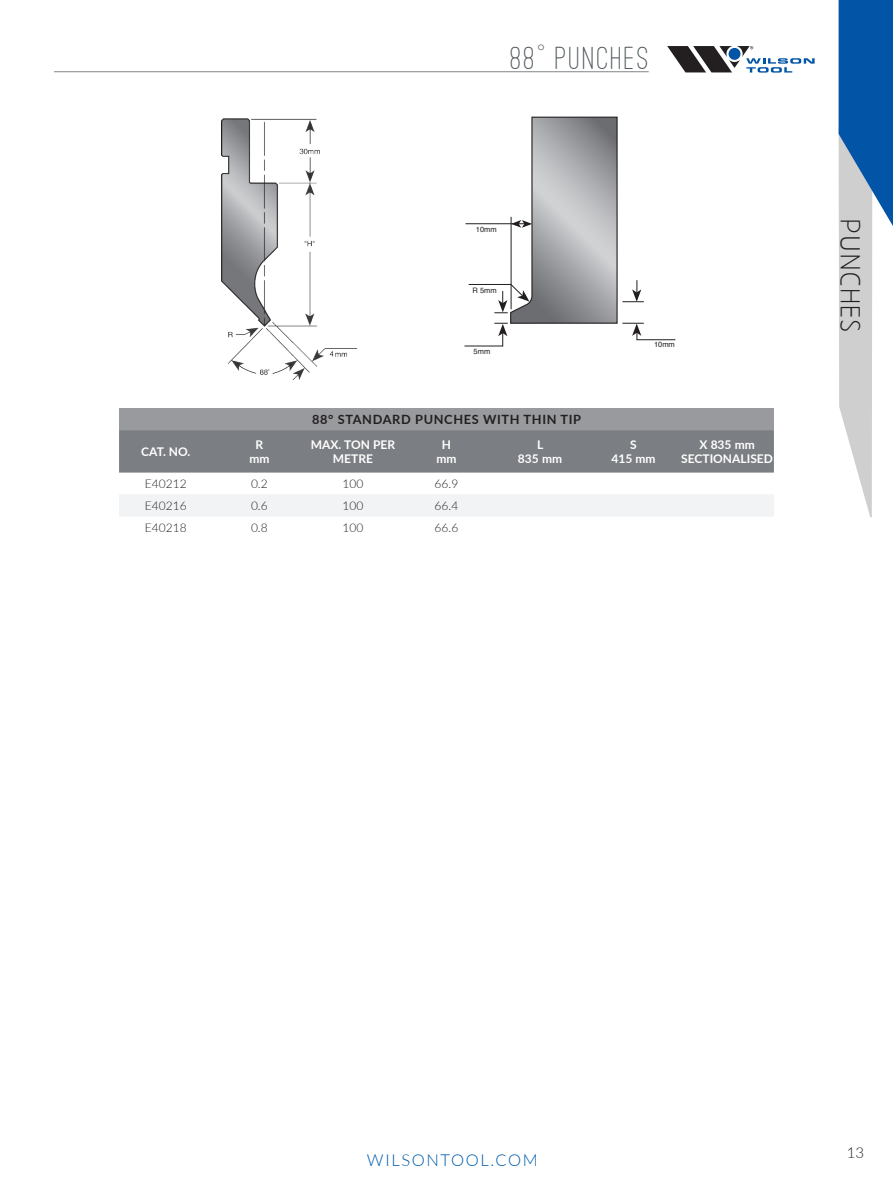
<style>
.page{position:relative;width:893px;height:1188px;background:#fff}
.page>*{position:absolute;margin:0;border:0;box-sizing:border-box;transform-origin:0 0}
.t1{font:500 33px "Ostrich Sans Rounded";letter-spacing:.07em;color:#535a5e}
.t2{font:24px "Aaargh Normal";letter-spacing:.05em;color:#231f20}
.t3{font:300 16.5px "Lato";letter-spacing:.1em;color:#015dab}
.t4{font:300 15px "Lato";color:#231f20}
.t5{font:700 12.75px "Lato";letter-spacing:.05em;color:#231f20}
.t6{font:700 12px/13.5px "Lato";color:#fff;text-align:center}
.t7{font:300 12px "Lato";color:#231f20}
.t8{font:7.5px "Helvetica";color:#231f20}
</style>
<div class="page">
<svg style="left:838px;top:0;width:55px;height:517px"></svg>
<svg style="left:667px;top:46px;width:148px;height:27px"></svg>
<hr style="left:54px;top:71px;width:595px;height:1px;background:#535a5e">
<div style="left:119px;top:408px;width:655px;height:22px;background:#989a9e"></div>
<div style="left:119px;top:430px;width:655px;height:43px;background:#7b7e82"></div>
<div style="left:119px;top:495px;width:655px;height:21px;background:#f2f3f4"></div>
<svg style="left:464px;top:116px;width:212px;height:231px"></svg>
<img style="left:221px;top:118px;width:137px;height:261px">
<p class="t1" style="left:511px;top:38px;width:140px">88<sup>°</sup> PUNCHES</p>
<p class="t8" style="left:476px;top:223px;width:22px">10mm</p>
<h2 class="t2" style="left:864px;top:218px;width:116px;rotate:90deg">PUNCHES</h2>
<p class="t8" style="left:473px;top:284px;width:26px">R 5mm</p>
<p class="t8" style="left:474px;top:346px;width:18px">5mm</p>
<p class="t6" style="left:141px;top:445px;width:51px">CAT. NO.</p>
<p class="t6" style="left:256px;top:438px;width:9px">R</p>
<p class="t6" style="left:249px;top:451px;width:22px">mm</p>
<p class="t5" style="left:312px;top:410px;width:271px">88° STANDARD PUNCHES WITH THIN TIP</p>
<p class="t6" style="left:311px;top:438px;width:86px">MAX. TON PER<br>METRE</p>
<p class="t6" style="left:436px;top:438px;width:22px">H mm</p>
<p class="t6" style="left:537px;top:438px;width:8px">L</p>
<p class="t6" style="left:518px;top:451px;width:46px">835 mm</p>
<p class="t7" style="left:145px;top:476px;width:43px">E40212</p>
<p class="t7" style="left:251px;top:476px;width:18px">0.2</p>
<p class="t7" style="left:342px;top:476px;width:22px">100</p>
<p class="t7" style="left:435px;top:476px;width:25px">66.9</p>
<p class="t7" style="left:145px;top:498px;width:43px">E40216</p>
<p class="t7" style="left:251px;top:498px;width:18px">0.6</p>
<p class="t7" style="left:342px;top:498px;width:22px">100</p>
<p class="t7" style="left:435px;top:498px;width:25px">66.4</p>
<p class="t7" style="left:145px;top:520px;width:43px">E40218</p>
<p class="t7" style="left:251px;top:520px;width:18px">0.8</p>
<p class="t7" style="left:342px;top:520px;width:22px">100</p>
<p class="t7" style="left:435px;top:520px;width:25px">66.6</p>
<p class="t8" style="left:654px;top:339px;width:22px">10mm</p>
<p class="t6" style="left:630px;top:438px;width:8px">S</p>
<p class="t6" style="left:611px;top:451px;width:46px">415 mm</p>
<p class="t6" style="left:699px;top:437px;width:57px">X 835 mm</p>
<p class="t6" style="left:681px;top:452px;width:93px">SECTIONALISED</p>
<h3 class="t3" style="left:367px;top:1149px;width:172px">WILSONTOOL.COM</h3>
<p class="t4" style="left:847px;top:1142px;width:19px">13</p>
</div>
